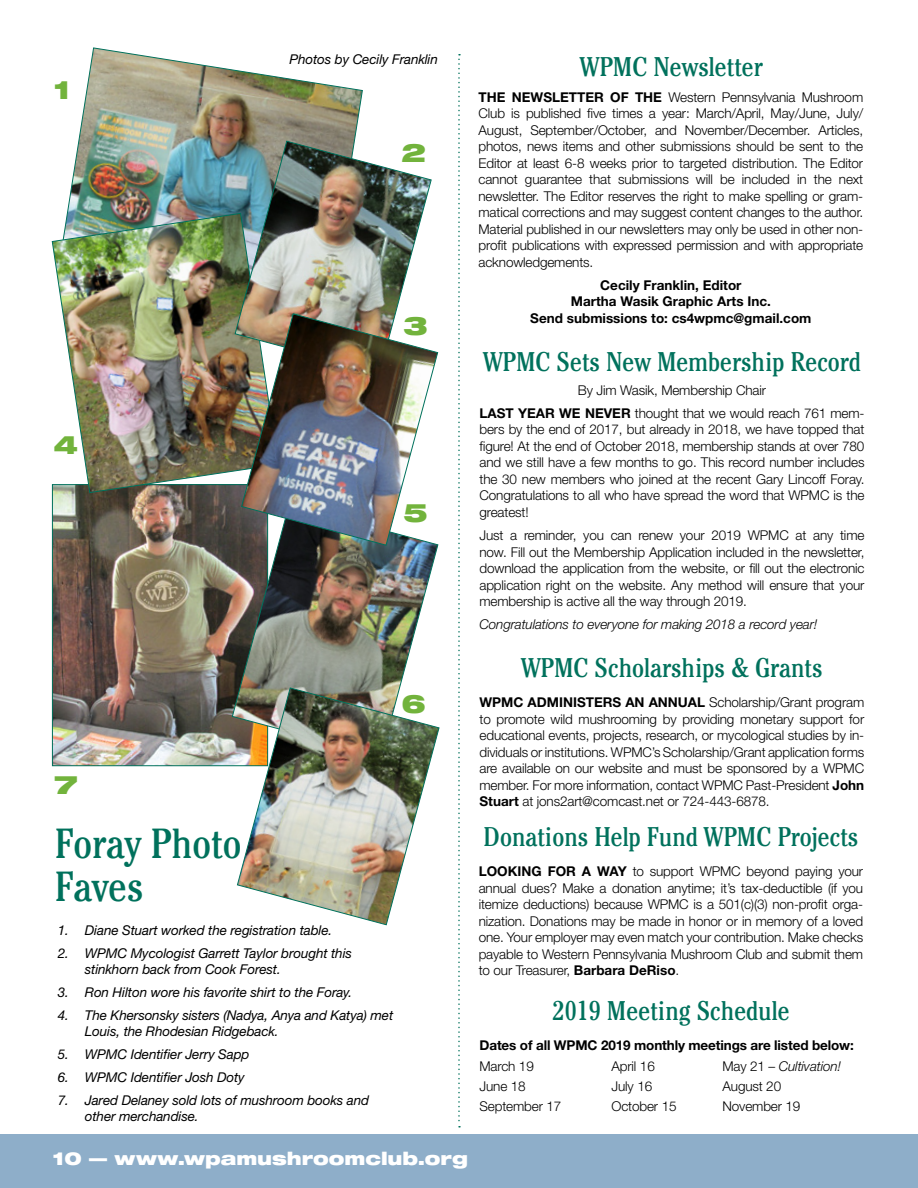
<style>
.page{position:relative;width:918px;height:1188px;background:#fff}
.page>*{position:absolute;margin:0;border:0;box-sizing:border-box;transform-origin:0 0}
.t1{font:condensed 42px/43.5px "Cheltenham Std";color:#00715c}
.t2{font:condensed 27px "Cheltenham Std";color:#00715c}
.t3{font:900 expanded 25.5px "Helvetica Neue";color:#72b33c}
.t4{font:900 expanded 18px "Helvetica Neue";color:#fff}
.t5{font:300 13.5px/16.5px "Helvetica Neue";letter-spacing:-.01em;color:#000;text-align:justify}
.t6{font:italic 13.5px/16.2px "Helvetica Neue";letter-spacing:-.01em;color:#000}
.t7{font:700 13.5px/16.5px "Helvetica Neue";color:#000;text-align:center}
.t8{font:italic 300 13.5px "Helvetica Neue";letter-spacing:-.01em;color:#000}
.s1{font-weight:700}
.s2{font-style:normal}
</style>
<div class="page">
<div style="left:0;top:1134px;width:918px;height:54px;background:#8eaec9"></div>
<svg style="left:458px;top:54px;width:2px;height:1074px"></svg>
<img style="left:67px;top:47px;width:296px;height:166px">
<img style="left:54px;top:493px;width:187px;height:271px">
<img style="left:231px;top:504px;width:207px;height:253px">
<img style="left:237px;top:687px;width:203px;height:239px">
<img style="left:51px;top:213px;width:190px;height:280px">
<img style="left:234px;top:140px;width:198px;height:233px">
<img style="left:241px;top:313px;width:198px;height:233px">
<h3 class="t3" style="left:54px;top:73px;width:18px">1</h3>
<h3 class="t3" style="left:54px;top:428px;width:26px">4</h3>
<h3 class="t3" style="left:54px;top:768px;width:25px">7</h3>
<p class="t6" style="left:290px;top:50px;width:150px">Photos by Cecily Franklin</p>
<h3 class="t3" style="left:401px;top:136px;width:26px">2</h3>
<h3 class="t3" style="left:403px;top:309px;width:26px">3</h3>
<h3 class="t3" style="left:403px;top:496px;width:26px">5</h3>
<h3 class="t3" style="left:401px;top:687px;width:26px">6</h3>
<h1 class="t1" style="left:55px;top:821px;width:188px">Foray Photo<br>Faves</h1>
<p class="t6" style="left:58px;top:922px;width:276px">1. Diane Stuart worked the registration table.</p>
<p class="t6" style="left:85px;top:945px;width:269px;text-indent:-27px">2. WPMC Mycologist Garrett Taylor brought this stinkhorn back from Cook Forest.</p>
<p class="t6" style="left:58px;top:984px;width:296px">3. Ron Hilton wore his favorite shirt to the Foray.</p>
<p class="t6" style="left:85px;top:1007px;width:310px;text-indent:-27px">4. The Khersonsky sisters (Nadya, Anya and Katya) met<br>Louis, the Rhodesian Ridgeback.</p>
<p class="t6" style="left:58px;top:1046px;width:193px">5. WPMC Identifier Jerry Sapp</p>
<p class="t6" style="left:58px;top:1069px;width:188px">6. WPMC Identifier Josh Doty</p>
<p class="t6" style="left:85px;top:1092px;width:286px;text-indent:-27px">7. Jared Delaney sold lots of mushroom books and other merchandise.</p>
<h2 class="t2" style="left:580px;top:50px;width:184px">WPMC Newsletter</h2>
<p class="t5" style="left:479px;top:88px;width:386px;text-indent:132px"><span class="s1">of the</span> Western Pennsylvania Mushroom Club is published five times a year: March/April, May/June, July/ August, September/October, and November/December. Articles, photos, news items and other submissions should be sent to the Editor at least 6-8 weeks prior to targeted distribution. The Editor cannot guarantee that submissions will be included in the next newsletter. The Editor reserves the right to make spelling or gram&shy;matical corrections and may suggest content changes to the author.<br>Material published in our newsletters may only be used in other non&shy;profit publications with expressed permission and with appropriate acknowledgements.</p>
<p class="t7" style="left:530px;top:276px;width:283px">Cecily Franklin, Editor<br>Martha Wasik Graphic Arts Inc.<br>Send submissions to: cs4wpmc@gmail.com</p>
<p class="t7" style="left:479px;top:88px;width:83px">The newsletter</p>
<h2 class="t2" style="left:483px;top:346px;width:379px">WPMC Sets New Membership Record</h2>
<p class="t5" style="left:578px;top:381px;width:190px">By Jim Wasik, Membership Chair</p>
<p class="t7" style="left:480px;top:405px;width:49px">Last year</p>
<p class="t7" style="left:559px;top:405px;width:36px">we never</p>
<p class="t5" style="left:480px;top:405px;width:387px;text-indent:155px">thought that we would reach 761 mem&shy;bers by the end of 2017, but already in 2018, we have topped that figure! At the end of October 2018, membership stands at over 780 and we still have a few months to go. This record number includes the 30 new members who joined at the recent Gary Lincoff Foray.<br>Congratulations to all who have spread the word that WPMC is the greatest!</p>
<p class="t5" style="left:480px;top:527px;width:387px">Just a reminder, you can renew your 2019 WPMC at any time now. Fill out the Membership Application included in the newsletter, download the application from the website, or fill out the electronic application right on the website. Any method will ensure that your membership is active all the way through 2019.</p>
<p class="t8" style="left:480px;top:617px;width:340px">Congratulations to everyone for making 2018 a record year!</p>
<h2 class="t2" style="left:521px;top:652px;width:303px">WPMC Scholarships &amp; Grants</h2>
<p class="t7" style="left:480px;top:694px;width:58px">WPMC admini</p>
<p class="t7" style="left:577px;top:694px;width:19px">ster</p>
<p class="t7" style="left:613px;top:694px;width:47px">s an ann</p>
<p class="t5" style="left:480px;top:694px;width:386px;text-indent:198px"><span class="s1">ual</span> Scholarship/Grant program to promote wild mushrooming by providing monetary support for educational events, projects, research, or mycological studies by in&shy;dividuals or institutions. WPMC’s Scholarship/Grant application forms are available on our website and must be sponsored by a WPMC member. For more information, contact WPMC Past-President <span class="s1">John Stuart</span> at jons2art@comcast.net or 724-443-6878.</p>
<h2 class="t2" style="left:484px;top:821px;width:376px">Donations Help Fund WPMC Projects</h2>
<p class="t7" style="left:479px;top:863px;width:39px">Looking</p>
<p class="t5" style="left:479px;top:863px;width:386px;text-indent:69px"><span class="s1">for a way</span> to support WPMC beyond paying your annual dues? Make a donation anytime; it’s tax-deductible (if you itemize deductions) because WPMC is a 501(c)(3) non-profit orga&shy;nization. Donations may be made in honor or in memory of a loved one. Your employer may even match your contribution. Make checks payable to Western Pennsylvania Mushroom Club and submit them to our Treasurer, <span class="s1">Barbara DeRiso</span>.</p>
<h2 class="t2" style="left:553px;top:995px;width:238px">2019 Meeting Schedule</h2>
<p class="t7" style="left:480px;top:1037px;width:376px">Dates of all WPMC 2019 monthly meetings are listed below:</p>
<p class="t5" style="left:480px;top:1057px;width:56px">March 19</p>
<p class="t5" style="left:612px;top:1057px;width:45px">April 16</p>
<p class="t8" style="left:723px;top:1058px;width:120px"><span class="s2">May 21 –</span> Cultivation!</p>
<p class="t5" style="left:480px;top:1078px;width:48px">June 18</p>
<p class="t5" style="left:612px;top:1078px;width:42px">July 16</p>
<p class="t5" style="left:723px;top:1078px;width:60px">August 20</p>
<p class="t5" style="left:480px;top:1098px;width:83px">September 17</p>
<p class="t5" style="left:612px;top:1098px;width:67px">October 15</p>
<p class="t5" style="left:723px;top:1098px;width:79px">November 19</p>
<h3 class="t4" style="left:52px;top:1147px;width:417px">10 — www.wpamushroomclub.org</h3>
</div>
